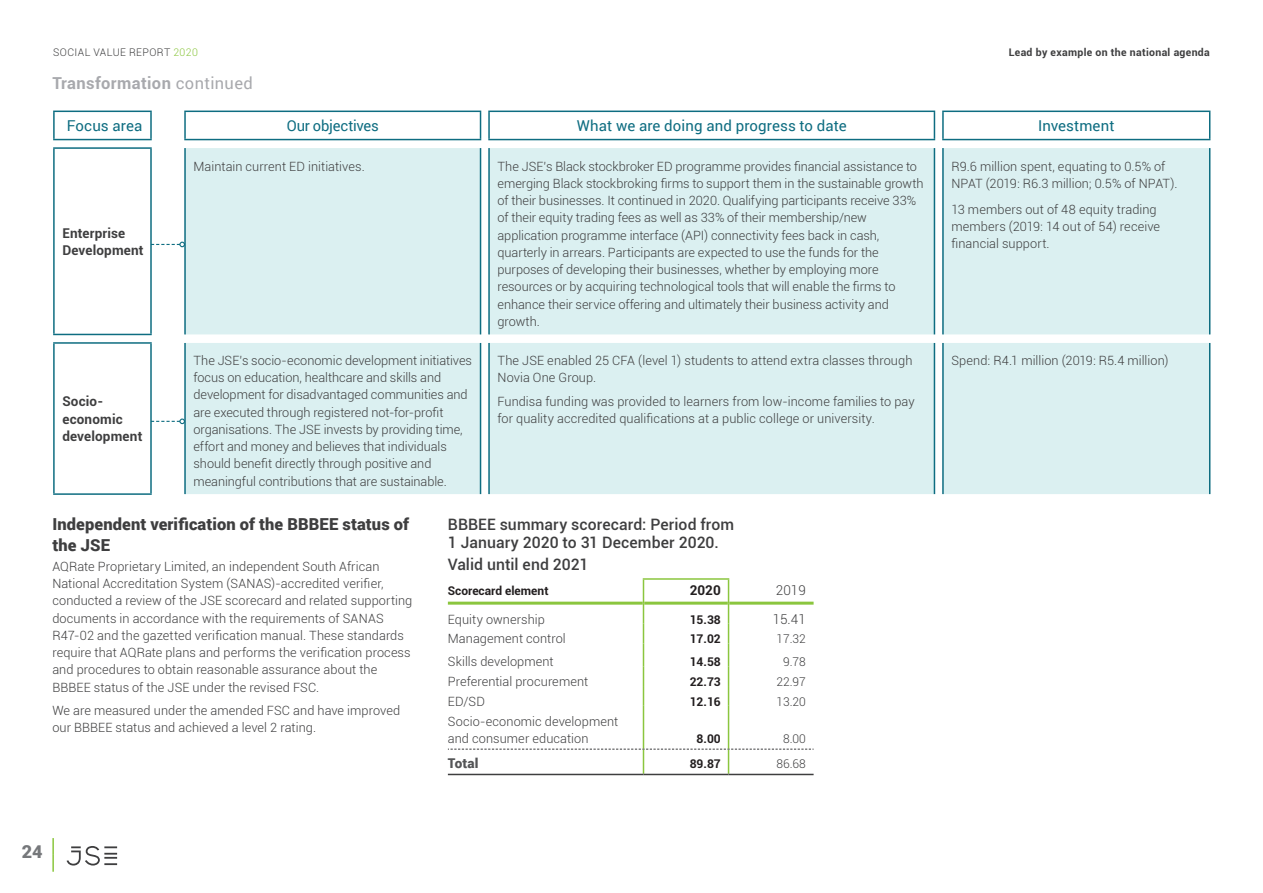
<style>
.page{position:relative;width:1263px;height:893px;background:#fff}
.page>*{position:absolute;margin:0;border:0;box-sizing:border-box;transform-origin:0 0}
.t1{font:900 18px "Roboto";color:#76787b}
.t2{font:900 16.5px/21px "Roboto";letter-spacing:.005em;color:#3e3e3f}
.t3{font:700 16.5px "Roboto";letter-spacing:.025em;color:#a8a9ad}
.t4{font:500 15.75px/18px "Roboto";letter-spacing:.005em;color:#3e3e3f}
.t5{font:15px "Roboto";letter-spacing:.005em;color:#0e6d81}
.t6{font:15px "Roboto";letter-spacing:-.015em;color:#0e6d81}
.t7{font:700 13.5px/17.2px "Roboto";letter-spacing:.01em;color:#3e3e3f}
.t8{font:300 13.5px "Roboto";color:#3e3e3f}
.t9{font:900 13.5px "Roboto";letter-spacing:.01em;color:#545557}
.t10{font:700 13.5px "Roboto";color:#231f20}
.t11{font:300 12.75px/17.2px "Roboto";color:#3e3e3f}
.t12{font:700 12px "Roboto";color:#231f20}
.t13{font:300 12px "Roboto";color:#3e3e3f}
.t14{font:700 10.5px "Roboto";letter-spacing:.03em;color:#3e3e3f}
.t15{font:300 10.5px "Roboto";letter-spacing:.04em;color:#3e3e3f}
.s1{color:#8bc63e}
.s2{font-weight:400}
</style>
<div class="page">
<svg style="left:52px;top:838px;width:2px;height:34px"></svg>
<svg style="left:67px;top:846px;width:50px;height:19px"></svg>
<hr style="left:448px;top:602px;width:195px;height:3px;background:#8bc63e">
<hr style="left:644px;top:602px;width:84px;height:3px;background:#8bc63e">
<hr style="left:729px;top:602px;width:85px;height:3px;background:#8bc63e">
<hr style="left:643px;top:578px;width:86px;height:2px;background:#8bc63e">
<svg style="left:643px;top:580px;width:1px;height:126px"></svg>
<svg style="left:728px;top:580px;width:1px;height:126px"></svg>
<hr style="left:643px;top:706px;width:1px;height:43px;background:#8bc63e">
<hr style="left:728px;top:706px;width:1px;height:43px;background:#8bc63e">
<hr style="left:448px;top:774px;width:195px;height:1px;background:#3e3e3f">
<hr style="left:643px;top:774px;width:85px;height:1px;background:#3e3e3f">
<hr style="left:728px;top:774px;width:86px;height:1px;background:#3e3e3f">
<svg style="left:448px;top:749px;width:366px;height:25px"></svg>
<div style="left:185px;top:148px;width:1025px;height:346px;background:#dbf0f1"></div>
<hr style="left:53px;top:149px;width:2px;height:185px;background:#0e6d81">
<hr style="left:150px;top:149px;width:2px;height:185px;background:#0e6d81">
<hr style="left:53px;top:334px;width:99px;height:1px;background:#0e6d81">
<hr style="left:53px;top:342px;width:99px;height:2px;background:#0e6d81">
<hr style="left:53px;top:493px;width:99px;height:2px;background:#0e6d81">
<hr style="left:53px;top:111px;width:99px;height:1px;background:#0e6d81">
<hr style="left:53px;top:112px;width:2px;height:27px;background:#0e6d81">
<hr style="left:150px;top:112px;width:2px;height:27px;background:#0e6d81">
<hr style="left:53px;top:139px;width:99px;height:1px;background:#0e6d81">
<hr style="left:53px;top:147px;width:99px;height:2px;background:#0e6d81">
<hr style="left:53px;top:344px;width:2px;height:149px;background:#0e6d81">
<hr style="left:150px;top:344px;width:2px;height:149px;background:#0e6d81">
<hr style="left:184px;top:148px;width:2px;height:186px;background:#0e6d81">
<hr style="left:480px;top:148px;width:1px;height:186px;background:#0e6d81">
<hr style="left:488px;top:148px;width:2px;height:186px;background:#0e6d81">
<hr style="left:934px;top:148px;width:1px;height:186px;background:#0e6d81">
<hr style="left:942px;top:148px;width:2px;height:186px;background:#0e6d81">
<hr style="left:1209px;top:148px;width:1px;height:186px;background:#0e6d81">
<hr style="left:184px;top:343px;width:2px;height:151px;background:#0e6d81">
<hr style="left:480px;top:343px;width:1px;height:151px;background:#0e6d81">
<hr style="left:488px;top:343px;width:2px;height:151px;background:#0e6d81">
<hr style="left:934px;top:343px;width:1px;height:151px;background:#0e6d81">
<hr style="left:942px;top:343px;width:2px;height:151px;background:#0e6d81">
<hr style="left:1209px;top:343px;width:1px;height:151px;background:#0e6d81">
<hr style="left:184px;top:111px;width:297px;height:1px;background:#0e6d81">
<hr style="left:184px;top:112px;width:2px;height:27px;background:#0e6d81">
<svg style="left:185px;top:111px;width:1025px;height:29px"></svg>
<hr style="left:184px;top:139px;width:297px;height:1px;background:#0e6d81">
<hr style="left:488px;top:139px;width:447px;height:1px;background:#0e6d81">
<hr style="left:942px;top:139px;width:268px;height:1px;background:#0e6d81">
<svg style="left:151px;top:242px;width:34px;height:5px"></svg>
<svg style="left:151px;top:418px;width:34px;height:6px"></svg>
<p class="t15" style="left:53px;top:45px;width:146px">SOCIAL VALUE REPORT <span class="s1">2020</span></p>
<p class="t3" style="left:52px;top:71px;width:202px">Transformation <span class="s2">continued</span></p>
<p class="t14" style="left:1009px;top:45px;width:203px">Lead by example on the national agenda</p>
<p class="t5" style="left:67px;top:115px;width:77px">Focus area</p>
<p class="t6" style="left:287px;top:115px;width:94px">Our objectives</p>
<p class="t5" style="left:577px;top:115px;width:271px">What we are doing and progress to date</p>
<p class="t5" style="left:1038px;top:115px;width:78px">Investment</p>
<p class="t7" style="left:62px;top:224px;width:83px">Enterprise<br>Development</p>
<p class="t7" style="left:62px;top:392px;width:81px">Socio&shy;economic development</p>
<p class="t11" style="left:194px;top:157px;width:173px">Maintain current ED initiatives.</p>
<p class="t11" style="left:497px;top:157px;width:428px">The JSE’s Black stockbroker ED programme provides financial assistance to emerging Black stockbroking firms to support them in the sustainable growth of their businesses. It continued in 2020. Qualifying participants receive 33% of their equity trading fees as well as 33% of their membership/new application programme interface (API) connectivity fees back in cash, quarterly in arrears. Participants are expected to use the funds for the purposes of developing their businesses, whether by employing more resources or by acquiring technological tools that will enable the firms to enhance their service offering and ultimately their business activity and growth.</p>
<p class="t11" style="left:951px;top:157px;width:228px">R9.6 million spent, equating to 0.5% of<br>NPAT (2019: R6.3 million; 0.5% of NPAT).</p>
<p class="t11" style="left:951px;top:200px;width:210px">13 members out of 48 equity trading members (2019: 14 out of 54) receive financial support.</p>
<p class="t11" style="left:194px;top:351px;width:280px">The JSE’s socio-economic development initiatives focus on education, healthcare and skills and development for disadvantaged communities and are executed through registered not-for-profit organisations. The JSE invests by providing time, effort and money and believes that individuals should benefit directly through positive and meaningful contributions that are sustainable.</p>
<p class="t11" style="left:497px;top:351px;width:416px">The JSE enabled 25 CFA (level 1) students to attend extra classes through<br>Novia One Group.</p>
<p class="t11" style="left:497px;top:392px;width:419px">Fundisa funding was provided to learners from low-income families to pay for quality accredited qualifications at a public college or university.</p>
<p class="t11" style="left:951px;top:351px;width:218px">Spend: R4.1 million (2019: R5.4 million)</p>
<p class="t2" style="left:52px;top:513px;width:358px">Independent verification of the BBBEE status of the JSE</p>
<p class="t11" style="left:52px;top:557px;width:361px">AQRate Proprietary Limited, an independent South African National Accreditation System (SANAS)-accredited verifier, conducted a review of the JSE scorecard and related supporting documents in accordance with the requirements of SANAS R47-02 and the gazetted verification manual. These standards require that AQRate plans and performs the verification process and procedures to obtain reasonable assurance about the BBBEE status of the JSE under the revised FSC.</p>
<p class="t11" style="left:52px;top:702px;width:349px">We are measured under the amended FSC and have improved our BBBEE status and achieved a level 2 rating.</p>
<p class="t4" style="left:448px;top:515px;width:288px">BBBEE summary scorecard: Period from<br>1 January 2020 to 31 December 2020.</p>
<p class="t4" style="left:448px;top:555px;width:142px">Valid until end 2021</p>
<p class="t12" style="left:448px;top:582px;width:102px">Scorecard element</p>
<p class="t10" style="left:690px;top:580px;width:32px">2020</p>
<p class="t8" style="left:776px;top:580px;width:31px">2019</p>
<p class="t11" style="left:448px;top:610px;width:98px">Equity ownership</p>
<p class="t12" style="left:690px;top:611px;width:33px">15.38</p>
<p class="t8" style="left:773px;top:609px;width:35px">15.41</p>
<p class="t11" style="left:448px;top:630px;width:119px">Management control</p>
<p class="t12" style="left:690px;top:631px;width:33px">17.02</p>
<p class="t13" style="left:776px;top:631px;width:31px">17.32</p>
<p class="t11" style="left:448px;top:653px;width:107px">Skills development</p>
<p class="t12" style="left:690px;top:654px;width:33px">14.58</p>
<p class="t13" style="left:783px;top:654px;width:24px">9.78</p>
<p class="t11" style="left:448px;top:672px;width:142px">Preferential procurement</p>
<p class="t12" style="left:690px;top:673px;width:33px">22.73</p>
<p class="t13" style="left:776px;top:673px;width:31px">22.97</p>
<p class="t11" style="left:448px;top:692px;width:39px">ED/SD</p>
<p class="t12" style="left:690px;top:693px;width:33px">12.16</p>
<p class="t13" style="left:776px;top:693px;width:31px">13.20</p>
<p class="t11" style="left:448px;top:712px;width:172px">Socio-economic development and consumer education</p>
<p class="t12" style="left:697px;top:730px;width:26px">8.00</p>
<p class="t13" style="left:783px;top:730px;width:24px">8.00</p>
<p class="t9" style="left:448px;top:754px;width:32px">Total</p>
<p class="t12" style="left:690px;top:755px;width:33px">89.87</p>
<p class="t13" style="left:776px;top:755px;width:31px">86.68</p>
<h1 class="t1" style="left:22px;top:839px;width:22px">24</h1>
</div>
